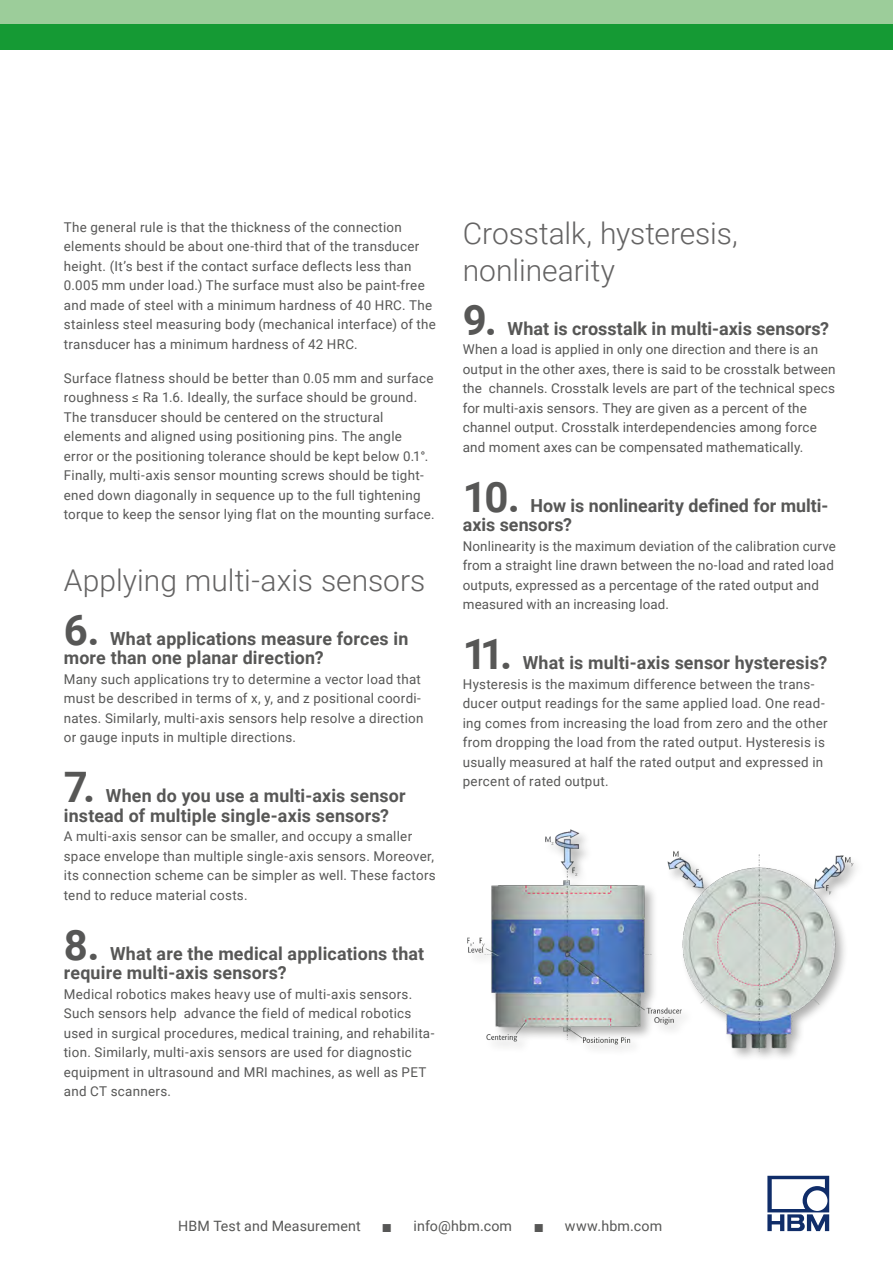
<style>
.page{position:relative;width:893px;height:1263px;background:#fff}
.page>*{position:absolute;margin:0;border:0;box-sizing:border-box;transform-origin:0 0}
.t1{font:300 30px/37.5px "Roboto";color:#646363}
.t2{font:700 18px/19.5px "Roboto";letter-spacing:.01em;color:#575756}
.t3{font:14.25px "Roboto";letter-spacing:.01em;color:#575756}
.t4{font:13.5px/19.5px "Roboto";letter-spacing:.02em;color:#575756}
.t5{font:11.55px "Zapf Dingbats ITC";color:#575756}
.s1{font-size:42px}
</style>
<div class="page">
<img style="left:467px;top:829px;width:389px;height:222px">
<div style="left:0;top:0;width:893px;height:25px;background:#9ccd9a"></div>
<div style="left:0;top:25px;width:893px;height:25px;background:#159a34"></div>
<svg style="left:767px;top:1176px;width:62px;height:55px"></svg>
<p class="t4" style="left:64px;top:216px;width:374px">The general rule is that the thickness of the connection elements should be about one-third that of the transducer height. (It’s best if the contact surface deflects less than 0.005 mm under load.) The surface must also be paint-free and made of steel with a minimum hardness of 40 HRC. The stainless steel measuring body (mechanical interface) of the transducer has a minimum hardness of 42 HRC.</p>
<p class="t4" style="left:64px;top:368px;width:372px">Surface flatness should be better than 0.05 mm and surface roughness ≤ Ra 1.6. Ideally, the surface should be ground.<br>The transducer should be centered on the structural elements and aligned using positioning pins. The angle error or the positioning tolerance should be kept below 0.1°.<br>Finally, multi-axis sensor mounting screws should be tight&shy;ened down diagonally in sequence up to the full tightening torque to keep the sensor lying flat on the mounting surface.</p>
<h1 class="t1" style="left:64px;top:561px;width:363px">Applying multi-axis sensors</h1>
<h2 class="t2" style="left:64px;top:628px;width:346px"><span class="s1">6.</span> What applications measure forces in more than one planar direction?</h2>
<p class="t4" style="left:64px;top:669px;width:361px">Many such applications try to determine a vector load that must be described in terms of x, y, and z positional coordi&shy;nates. Similarly, multi-axis sensors help resolve a direction or gauge inputs in multiple directions.</p>
<h2 class="t2" style="left:64px;top:785px;width:343px"><span class="s1">7.</span> When do you use a multi-axis sensor instead of multiple single-axis sensors?</h2>
<p class="t4" style="left:64px;top:826px;width:373px">A multi-axis sensor can be smaller, and occupy a smaller space envelope than multiple single-axis sensors. Moreover, its connection scheme can be simpler as well. These factors tend to reduce material costs.</p>
<h2 class="t2" style="left:64px;top:943px;width:362px"><span class="s1">8.</span> What are the medical applications that require multi-axis sensors?</h2>
<p class="t4" style="left:64px;top:984px;width:372px">Medical robotics makes heavy use of multi-axis sensors.<br>Such sensors help advance the field of medical robotics used in surgical procedures, medical training, and rehabilita&shy;tion. Similarly, multi-axis sensors are used for diagnostic equipment in ultrasound and MRI machines, as well as PET and CT scanners.</p>
<h1 class="t1" style="left:463px;top:213px;width:277px">Crosstalk, hysteresis, nonlinearity</h1>
<h2 class="t2" style="left:463px;top:318px;width:368px"><span class="s1">9.</span> What is crosstalk in multi-axis sensors?</h2>
<p class="t4" style="left:463px;top:339px;width:374px">When a load is applied in only one direction and there is an output in the other axes, there is said to be crosstalk between the channels. Crosstalk levels are part of the technical specs for multi-axis sensors. They are given as a percent of the channel output. Crosstalk interdependencies among force and moment axes can be compensated mathematically.</p>
<h2 class="t2" style="left:463px;top:495px;width:367px"><span class="s1">10.</span> How is nonlinearity defined for multi&shy;axis sensors?</h2>
<p class="t4" style="left:463px;top:536px;width:375px">Nonlinearity is the maximum deviation of the calibration curve from a straight line drawn between the no-load and rated load outputs, expressed as a percentage of the rated output and measured with an increasing load.</p>
<h2 class="t2" style="left:463px;top:652px;width:366px"><span class="s1">11.</span> What is multi-axis sensor hysteresis?</h2>
<p class="t4" style="left:463px;top:674px;width:366px">Hysteresis is the maximum difference between the trans&shy;ducer output readings for the same applied load. One read&shy;ing comes from increasing the load from zero and the other from dropping the load from the rated output. Hysteresis is usually measured at half the rated output and expressed in percent of rated output.</p>
<p class="t3" style="left:178px;top:1216px;width:184px">HBM Test and Measurement</p>
<p class="t3" style="left:383px;top:1216px;width:131px">■ info@hbm.com</p>
<p class="t3" style="left:565px;top:1216px;width:99px">www.hbm.com</p>
<p class="t5" style="left:534px;top:1222px;width:10px">■</p>
</div>
